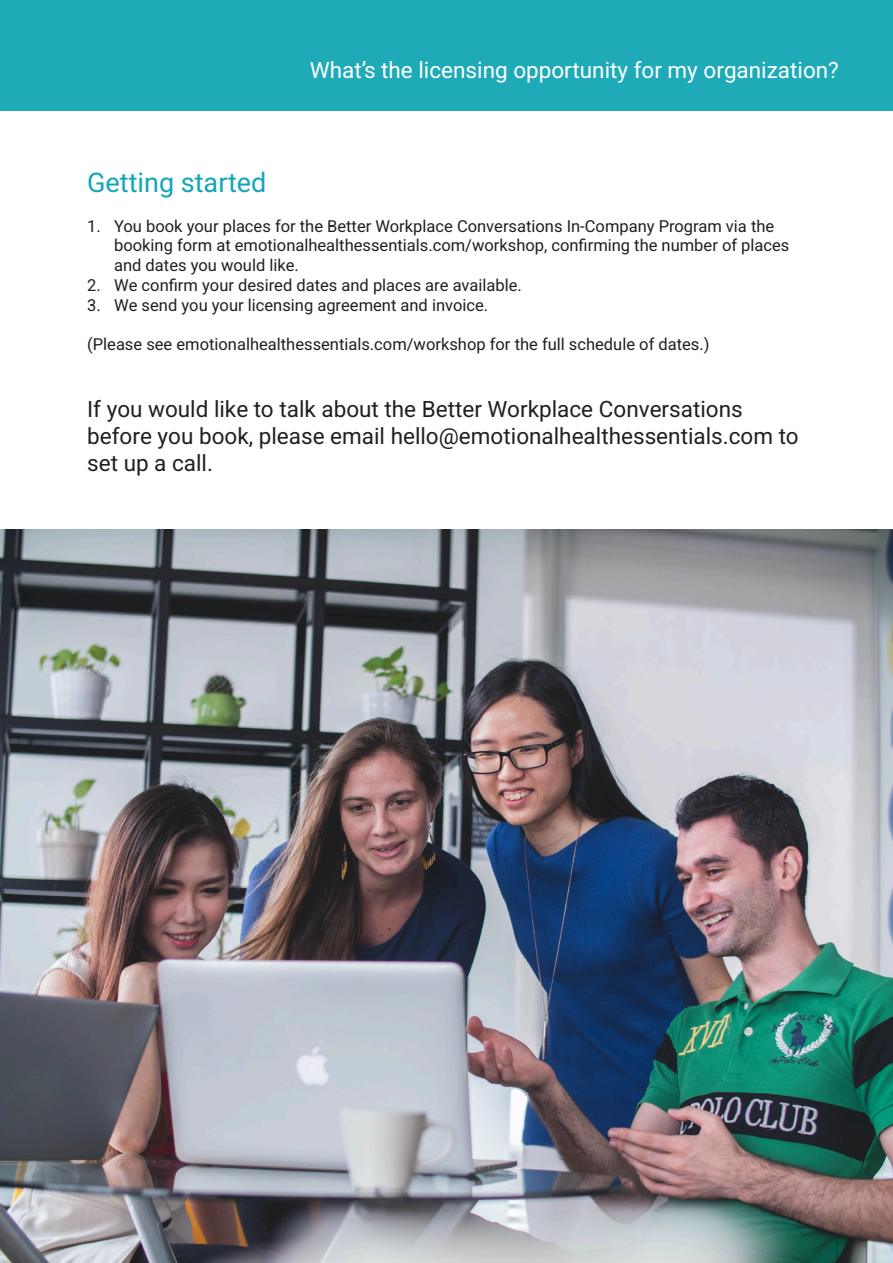
<style>
.page{position:relative;width:893px;height:1263px;background:#fff}
.page>*{position:absolute;margin:0;border:0;box-sizing:border-box;transform-origin:0 0}
.t1{font:27px "Heebo";color:#13a6b7}
.t2{font:22.5px/27px "Heebo";color:#231f20}
.t3{font:22.5px "Heebo";color:#fff}
.t4{font:16.5px/19.8px "Heebo";color:#231f20}
</style>
<div class="page">
<div style="left:0;top:0;width:893px;height:111px;background:#1eaab7"></div>
<img style="left:0;top:529px;width:893px;height:734px">
<h2 class="t3" style="left:310px;top:54px;width:531px">What’s the licensing opportunity for my organization?</h2>
<h1 class="t1" style="left:87px;top:164px;width:181px">Getting started</h1>
<p class="t4" style="left:114px;top:216px;width:677px;text-indent:-27px">1. You book your places for the Better Workplace Conversations In-Company Program via the booking form at emotionalhealthessentials.com/workshop, confirming the number of places and dates you would like.</p>
<p class="t4" style="left:87px;top:275px;width:436px">2. We confirm your desired dates and places are available.</p>
<p class="t4" style="left:87px;top:295px;width:403px">3. We send you your licensing agreement and invoice.</p>
<p class="t4" style="left:87px;top:335px;width:624px">(Please see emotionalhealthessentials.com/workshop for the full schedule of dates.)</p>
<h2 class="t2" style="left:87px;top:395px;width:713px">If you would like to talk about the Better Workplace Conversations before you book, please email hello@emotionalhealthessentials.com to set up a call.</h2>
</div>
